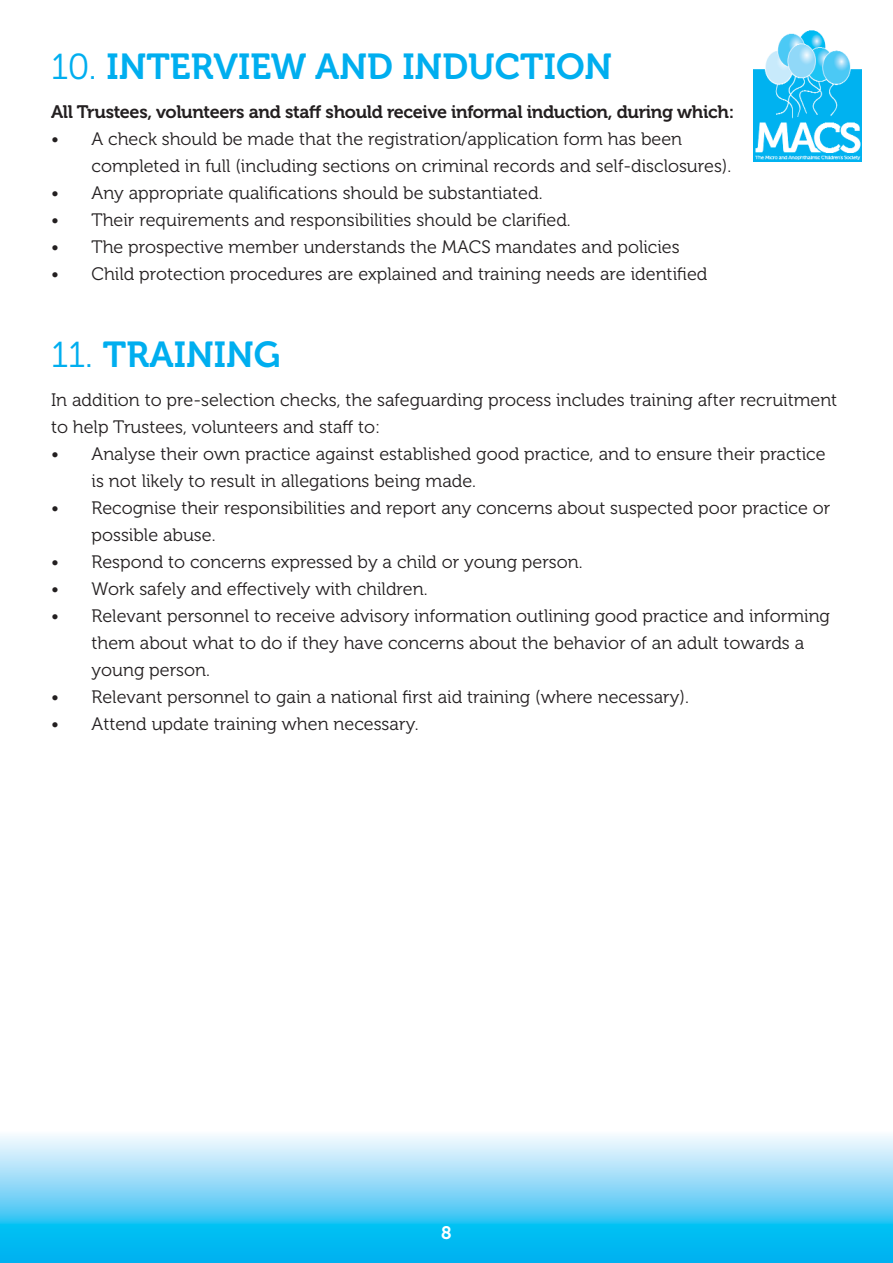
<style>
.page{position:relative;width:893px;height:1263px;background:#fff}
.page>*{position:absolute;margin:0;border:0;box-sizing:border-box;transform-origin:0 0}
.t1{font:36px "Museo 700";color:#00aeef}
.t2{font:18px/27px "Museo 300";color:#231f20}
.t3{font:18px "Museo 700";letter-spacing:-.02em;color:#231f20}
.t4{font:18px "Museo 700";color:#fff}
.s1{font-family:"Museo 300"}
</style>
<div class="page">
<img style="left:0;top:1135px;width:893px;height:128px">
<img style="left:754px;top:30px;width:107px;height:132px">
<h1 class="t1" style="left:51px;top:53px;width:563px"><span class="s1">10.</span> INTERVIEW AND INDUCTION</h1>
<p class="t3" style="left:51px;top:105px;width:685px">All Trustees, volunteers and staff should receive informal induction, during which:</p>
<p class="t2" style="left:92px;top:127px;width:641px;text-indent:-40px">• A check should be made that the registration/application form has been completed in full (including sections on criminal records and self-disclosures).</p>
<p class="t2" style="left:51px;top:181px;width:493px">• Any appropriate qualifications should be substantiated.</p>
<p class="t2" style="left:51px;top:208px;width:521px">• Their requirements and responsibilities should be clarified.</p>
<p class="t2" style="left:51px;top:235px;width:630px">• The prospective member understands the MACS mandates and policies</p>
<p class="t2" style="left:51px;top:262px;width:658px">• Child protection procedures are explained and training needs are identified</p>
<h1 class="t1" style="left:51px;top:341px;width:231px"><span class="s1">11.</span> TRAINING</h1>
<p class="t2" style="left:51px;top:388px;width:788px">In addition to pre-selection checks, the safeguarding process includes training after recruitment to help Trustees, volunteers and staff to:</p>
<p class="t2" style="left:92px;top:442px;width:735px;text-indent:-40px">• Analyse their own practice against established good practice, and to ensure their practice is not likely to result in allegations being made.</p>
<p class="t2" style="left:92px;top:496px;width:740px;text-indent:-40px">• Recognise their responsibilities and report any concerns about suspected poor practice or possible abuse.</p>
<p class="t2" style="left:51px;top:550px;width:533px">• Respond to concerns expressed by a child or young person.</p>
<p class="t2" style="left:51px;top:577px;width:378px">• Work safely and effectively with children.</p>
<p class="t2" style="left:92px;top:604px;width:740px;text-indent:-40px">• Relevant personnel to receive advisory information outlining good practice and informing them about what to do if they have concerns about the behavior of an adult towards a young person.</p>
<p class="t2" style="left:51px;top:685px;width:639px">• Relevant personnel to gain a national first aid training (where necessary).</p>
<p class="t2" style="left:51px;top:712px;width:369px">• Attend update training when necessary.</p>
<p class="t4" style="left:441px;top:1226px;width:12px">8</p>
</div>
